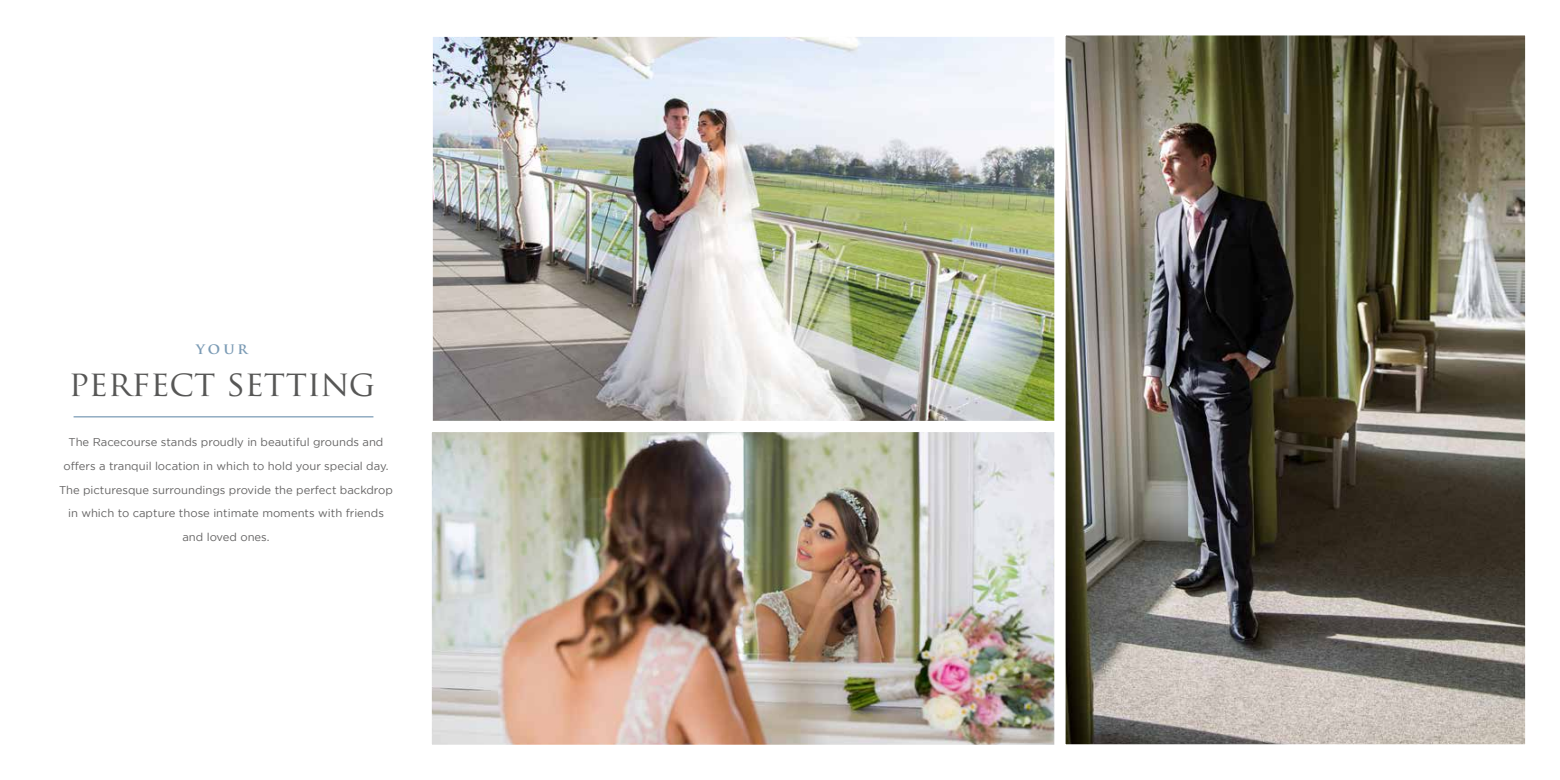
<style>
.page{position:relative;width:1560px;height:780px;background:#fff}
.page>*{position:absolute;margin:0;border:0;box-sizing:border-box;transform-origin:0 0}
.t1{font:35px "Trajan Pro";color:#575756}
.t2{font:700 15px "Trajan Pro";color:#7b9bb5}
.t3{font:11.25px/23.8px "Gotham";color:#646363;text-align:center}
</style>
<div class="page">
<hr style="left:74px;top:416px;width:299px;height:1px;background:#7b9bb5">
<img style="left:434px;top:38px;width:620px;height:383px">
<img style="left:432px;top:433px;width:622px;height:311px">
<img style="left:1066px;top:36px;width:457px;height:707px">
<div style="left:1054px;top:24px;width:481px;height:731px;border:11px solid #fff"></div>
<h2 class="t2" style="left:196px;top:339px;width:53px">YOUR</h2>
<h1 class="t1" style="left:69px;top:361px;width:308px">PERFECT SETTING</h1>
<p class="t3" style="left:59px;top:430px;width:335px">The Racecourse stands proudly in beautiful grounds and offers a tranquil location in which to hold your special day.<br>The picturesque surroundings provide the perfect backdrop in which to capture those intimate moments with friends and loved ones.</p>
</div>
